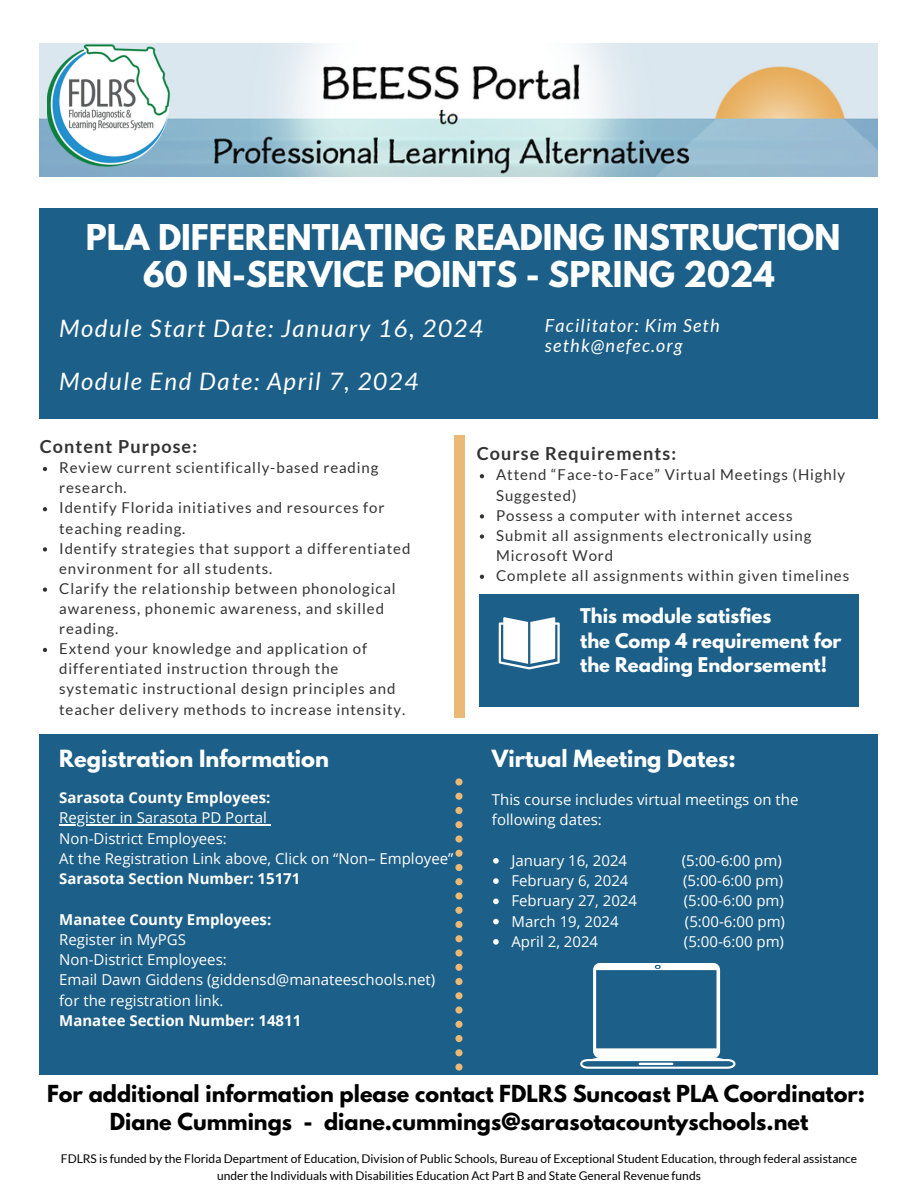
<style>
.page{position:relative;width:918px;height:1188px;background:#fff}
.page>*{position:absolute;margin:0;border:0;box-sizing:border-box;transform-origin:0 0}
.t1{font:700 31.5px "League Spartan";color:#fff}
.t2{font:italic 24px "Lato";letter-spacing:.07em;color:#fff}
.t3{font:700 21px "League Spartan";color:#fff}
.t4{font:700 20.85px "League Spartan";color:#000}
.t5{font:700 18px/24.8px "League Spartan";color:#fff}
.t6{font:700 18px "Lato";letter-spacing:.06em;color:#333}
.t7{font:italic 18px "Lato";letter-spacing:.07em;color:#fff}
.t8{font:15px/20.1px "Lato";letter-spacing:.06em;color:#333}
.t9{font:15px/20.2px "Open Sans";color:#fff}
.t10{font:700 15px "Open Sans";color:#fff}
.t11{font:12px/17px "Lato";color:#000;text-align:center}
</style>
<div class="page">
<div style="left:40px;top:208px;width:838px;height:211px;background:#1c5f88"></div>
<svg style="left:480px;top:474px;width:4px;height:4px"></svg>
<svg style="left:480px;top:514px;width:4px;height:5px"></svg>
<svg style="left:480px;top:534px;width:4px;height:5px"></svg>
<svg style="left:480px;top:575px;width:4px;height:4px"></svg>
<div style="left:454px;top:435px;width:10px;height:282px;background:#e9b975"></div>
<div style="left:480px;top:594px;width:379px;height:112px;background:#1c5f88"></div>
<svg style="left:499px;top:617px;width:61px;height:52px"></svg>
<div style="left:40px;top:734px;width:838px;height:341px;background:#1c5f88"></div>
<svg style="left:580px;top:963px;width:155px;height:106px"></svg>
<svg style="left:455px;top:778px;width:8px;height:293px"></svg>
<img style="left:40px;top:44px;width:838px;height:133px">
<img style="left:47px;top:44px;width:124px;height:124px">
<svg style="left:43px;top:467px;width:4px;height:4px"></svg>
<svg style="left:43px;top:507px;width:4px;height:4px"></svg>
<svg style="left:43px;top:547px;width:4px;height:5px"></svg>
<svg style="left:43px;top:588px;width:4px;height:4px"></svg>
<svg style="left:43px;top:648px;width:4px;height:4px"></svg>
<hr style="left:59px;top:824px;width:208px;height:2px;background:#fff">
<svg style="left:493px;top:858px;width:6px;height:6px"></svg>
<svg style="left:493px;top:878px;width:6px;height:6px"></svg>
<svg style="left:493px;top:899px;width:6px;height:5px"></svg>
<svg style="left:493px;top:919px;width:6px;height:5px"></svg>
<svg style="left:493px;top:939px;width:6px;height:6px"></svg>
<p class="t1" style="left:86px;top:222px;width:756px">PLA DIFFERENTIATING READING INSTRUCTION</p>
<p class="t1" style="left:143px;top:259px;width:633px">60 IN-SERVICE POINTS - SPRING 2024</p>
<p class="t2" style="left:59px;top:314px;width:425px">Module Start Date: January 16, 2024</p>
<p class="t2" style="left:59px;top:367px;width:361px">Module End Date: April 7, 2024</p>
<p class="t7" style="left:545px;top:314px;width:176px">Facilitator: Kim Seth</p>
<p class="t7" style="left:545px;top:334px;width:139px">sethk@nefec.org</p>
<p class="t6" style="left:40px;top:435px;width:159px">Content Purpose:</p>
<p class="t8" style="left:59px;top:457px;width:321px">Review current scientifically-based reading research.</p>
<p class="t8" style="left:59px;top:498px;width:327px">Identify Florida initiatives and resources for teaching reading.</p>
<p class="t8" style="left:59px;top:538px;width:353px">Identify strategies that support a differentiated environment for all students.</p>
<p class="t8" style="left:59px;top:578px;width:338px">Clarify the relationship between phonological awareness, phonemic awareness, and skilled reading.</p>
<p class="t8" style="left:59px;top:638px;width:348px">Extend your knowledge and application of differentiated instruction through the systematic instructional design principles and teacher delivery methods to increase intensity.</p>
<p class="t6" style="left:477px;top:443px;width:201px">Course Requirements:</p>
<p class="t8" style="left:496px;top:465px;width:351px">Attend “Face-to-Face” Virtual Meetings (Highly<br>Suggested)</p>
<p class="t8" style="left:496px;top:505px;width:298px">Possess a computer with internet access</p>
<p class="t8" style="left:496px;top:525px;width:317px">Submit all assignments electronically using<br>Microsoft Word</p>
<p class="t8" style="left:496px;top:565px;width:355px">Complete all assignments within given timelines</p>
<p class="t5" style="left:580px;top:606px;width:193px">This module satisfies</p>
<p class="t5" style="left:580px;top:630px;width:263px">the Comp 4 requirement for the Reading Endorsement!</p>
<p class="t3" style="left:59px;top:748px;width:271px">Registration Information</p>
<p class="t3" style="left:492px;top:748px;width:245px">Virtual Meeting Dates:</p>
<p class="t10" style="left:59px;top:787px;width:213px">Sarasota County Employees:</p>
<p class="t9" style="left:59px;top:807px;width:209px">Register in Sarasota PD Portal</p>
<p class="t9" style="left:59px;top:828px;width:169px">Non-District Employees:</p>
<p class="t9" style="left:59px;top:848px;width:396px">At the Registration Link above, Click on “Non– Employee”</p>
<p class="t10" style="left:59px;top:868px;width:243px">Sarasota Section Number: 15171</p>
<p class="t10" style="left:59px;top:909px;width:214px">Manatee County Employees:</p>
<p class="t9" style="left:59px;top:929px;width:128px">Register in MyPGS</p>
<p class="t9" style="left:59px;top:949px;width:169px">Non-District Employees:</p>
<p class="t9" style="left:59px;top:969px;width:377px">Email Dawn Giddens (giddensd@manateeschools.net)</p>
<p class="t9" style="left:59px;top:990px;width:166px">for the registration link.</p>
<p class="t10" style="left:59px;top:1010px;width:244px">Manatee Section Number: 14811</p>
<p class="t9" style="left:492px;top:789px;width:308px">This course includes virtual meetings on the following dates:</p>
<p class="t9" style="left:511px;top:850px;width:117px">January 16, 2024</p>
<p class="t9" style="left:682px;top:850px;width:102px">(5:00-6:00 pm)</p>
<p class="t9" style="left:511px;top:870px;width:118px">February 6, 2024</p>
<p class="t9" style="left:683px;top:870px;width:102px">(5:00-6:00 pm)</p>
<p class="t9" style="left:511px;top:890px;width:127px">February 27, 2024</p>
<p class="t9" style="left:684px;top:890px;width:102px">(5:00-6:00 pm)</p>
<p class="t9" style="left:511px;top:911px;width:109px">March 19, 2024</p>
<p class="t9" style="left:685px;top:911px;width:102px">(5:00-6:00 pm)</p>
<p class="t9" style="left:511px;top:931px;width:88px">April 2, 2024</p>
<p class="t9" style="left:684px;top:931px;width:102px">(5:00-6:00 pm)</p>
<p class="t4" style="left:47px;top:1083px;width:820px">For additional information please contact FDLRS Suncoast PLA Coordinator:</p>
<p class="t4" style="left:110px;top:1112px;width:700px">Diane Cummings - diane.cummings@sarasotacountyschools.net</p>
<p class="t11" style="left:61px;top:1150px;width:798px">FDLRS is funded by the Florida Department of Education, Division of Public Schools, Bureau of Exceptional Student Education, through federal assistance under the Individuals with Disabilities Education Act Part B and State General Revenue funds</p>
</div>
